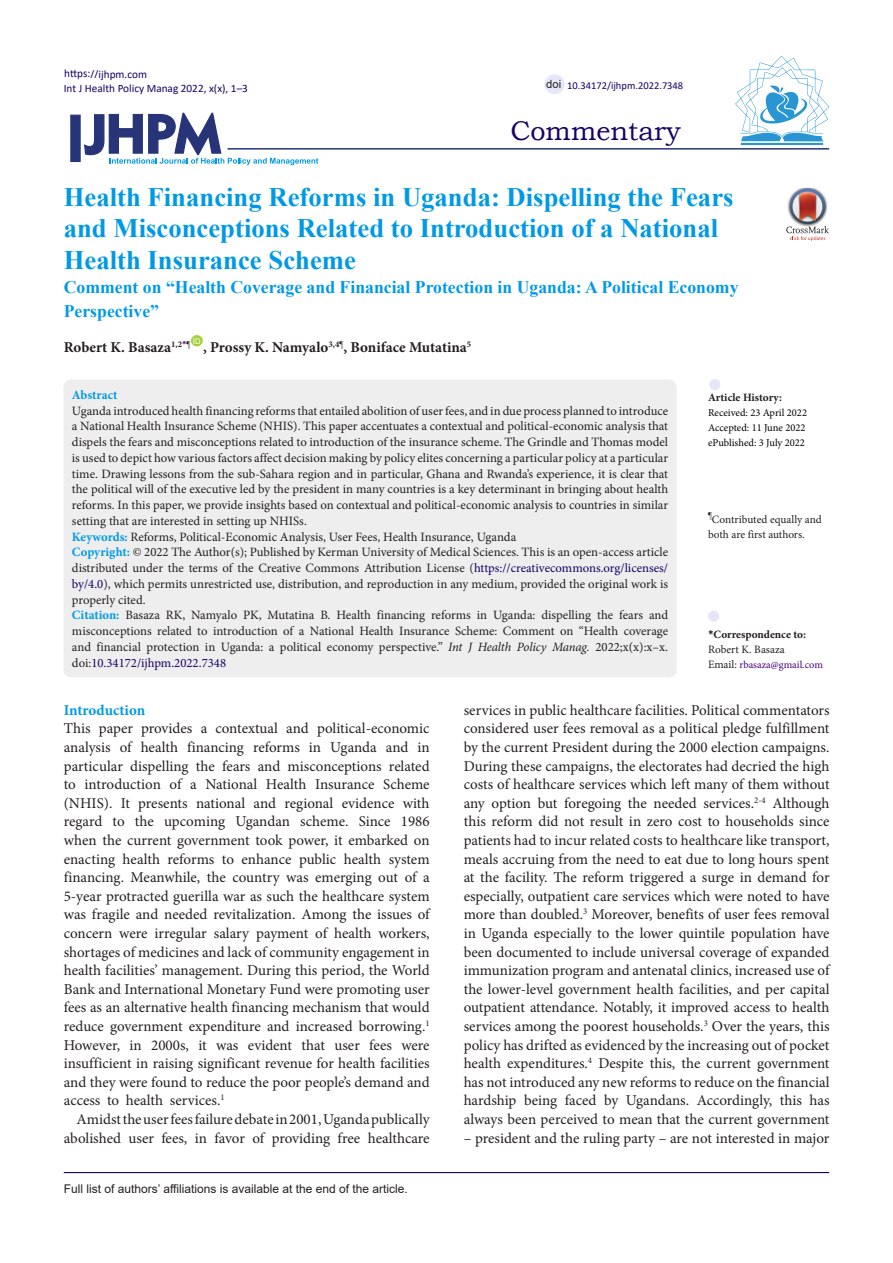
<style>
.page{position:relative;width:893px;height:1263px;background:#fff}
.page>*{position:absolute;margin:0;border:0;box-sizing:border-box;transform-origin:0 0}
.t1{font:27px "Bookman Old Style";color:#190066}
.Default{font:700 26.7px/31.5px "Times New Roman";color:#0099e5}
.Default-2{font:700 17.7px/24px "Times New Roman";color:#0099e5}
.t2{font:15px/18.6px "Minion Pro";color:#231f20;text-align:justify}
.Default-3{font:700 15px "Minion Pro";color:#231f20}
.t3{font:700 15px "Minion Pro";letter-spacing:-.005em;color:#0099e5}
.t4{font:12.75px/15.8px "Minion Pro";color:#231f20;text-align:justify}
.Default-4{font:700 12.75px "Minion Pro";color:#0099e5}
.t5{font:12px "Arial";color:#231f20}
.t6{font:11.25px/15px "Minion Pro";letter-spacing:-.005em;color:#231f20}
.t7{font:11.25px "Calibri";color:#190066}
.t8{font:700 11.25px "Minion Pro";color:#231f20}
.t9{font:11.25px "Arial";color:#231f20}
.t10{font:10.5px "Minion Pro";color:#000}
.t11{font:10.5px "Calibri";color:#190066}
.t12{font:10.5px "Minion Pro";color:#4b0082}
.t13{font:7.8px "Arial";color:#fff}
.s1{font-weight:700;color:#0099e5}
.s2{color:#190066}
.s3{font-style:italic}
.s4{font-family:"Calibri"}
.s5{font-size:11.25px;color:#231f20}
</style>
<div class="page">
<svg style="left:84px;top:112px;width:234px;height:53px"></svg>
<div style="left:70px;top:115px;width:11px;height:47px;background:#273578;border:1px solid #273578"></div>
<div style="left:191px;top:335px;width:12px;height:11px;background:#a6ce39;border-radius:50%"></div>
<hr style="left:227px;top:148px;width:602px;height:2px;background:#273578">
<div style="left:63px;top:379px;width:614px;height:298px;background:#eee;border-radius:8px"></div>
<div style="left:708px;top:611px;width:11px;height:11px;background:#e6e6fa;border-radius:50%"></div>
<div style="left:709px;top:379px;width:11px;height:11px;background:#e6e6fa;border-radius:50%"></div>
<hr style="left:64px;top:1172px;width:765px;height:1px;background:#190066">
<hr style="left:741px;top:143px;width:82px;height:2px;background:#2995d2">
<svg style="left:735px;top:56px;width:94px;height:85px"></svg>
<div style="left:544px;top:74px;width:21px;height:20px;background:#e6e6fa;border-radius:50%"></div>
<img style="left:798px;top:188px;width:18px;height:1px">
<svg style="left:786px;top:189px;width:43px;height:52px"></svg>
<p class="t7" style="left:64px;top:66px;width:84px">https://ijhpm.com</p>
<p class="t7" style="left:64px;top:81px;width:186px">Int J Health Policy Manag 2022, x(x), 1–3</p>
<p class="t9" style="left:546px;top:76px;width:17px">doi</p>
<p class="t11" style="left:567px;top:78px;width:118px">10.34172/ijhpm.2022.7348</p>
<p class="t1" style="left:510px;top:113px;width:172px">Commentary</p>
<p class="Default" style="left:64px;top:180px;width:671px">Health Financing Reforms in Uganda: Dispelling the Fears and Misconceptions Related to Introduction of a National<br>Health Insurance Scheme</p>
<p class="Default-2" style="left:64px;top:274px;width:676px">Comment on “Health Coverage and Financial Protection in Uganda: A Political Economy<br>Perspective”</p>
<p class="Default-3" style="left:64px;top:336px;width:128px">Robert K. Basaza<sup>1,2</sup><sup>*</sup><sup>¶</sup></p>
<p class="t13" style="left:193px;top:336px;width:9px">ID</p>
<p class="Default-3" style="left:203px;top:336px;width:270px">, Prossy K. Namyalo<sup>3,4</sup><sup>¶</sup>, Boniface Mutatina<sup>5</sup></p>
<p class="Default-4" style="left:72px;top:386px;width:47px">Abstract</p>
<p class="t4" style="left:72px;top:403px;width:598px">Uganda introduced health financing reforms that entailed abolition of user fees, and in due process planned to introduce a National Health Insurance Scheme (NHIS). This paper accentuates a contextual and political-economic analysis that dispels the fears and misconceptions related to introduction of the insurance scheme. The Grindle and Thomas model is used to depict how various factors affect decision making by policy elites concerning a particular policy at a particular time. Drawing lessons from the sub-Sahara region and in particular, Ghana and Rwanda’s experience, it is clear that the political will of the executive led by the president in many countries is a key determinant in bringing about health reforms. In this paper, we provide insights based on contextual and political-economic analysis to countries in similar setting that are interested in setting up NHISs.</p>
<p class="t4" style="left:72px;top:529px;width:446px"><span class="s1">Keywords:</span> Reforms, Political-Economic Analysis, User Fees, Health Insurance, Uganda</p>
<p class="t4" style="left:72px;top:544px;width:598px"><span class="s1">Copyright:</span> © 2022 The Author(s); Published by Kerman University of Medical Sciences. This is an open-access article distributed under the terms of the Creative Commons Attribution License (<span class="s2">https://creativecommons.org/licenses/ by/4.0</span>), which permits unrestricted use, distribution, and reproduction in any medium, provided the original work is properly cited.</p>
<p class="t4" style="left:72px;top:607px;width:598px"><span class="s1">Citation:</span> Basaza RK, Namyalo PK, Mutatina B. Health financing reforms in Uganda: dispelling the fears and misconceptions related to introduction of a National Health Insurance Scheme: Comment on “Health coverage and financial protection in Uganda: a political economy perspective.” <span class="s3">Int J Health Policy Manag.</span> 2022;x(x):x–x. doi:<span class="s2">10.34172/ijhpm.2022.7348</span></p>
<p class="t8" style="left:708px;top:389px;width:76px">Article History:</p>
<p class="t10" style="left:708px;top:405px;width:101px">Received: 23 April 2022</p>
<p class="t10" style="left:708px;top:420px;width:99px">Accepted: 11 June 2022</p>
<p class="t10" style="left:708px;top:435px;width:98px">ePublished: 3 July 2022</p>
<p class="t6" style="left:708px;top:512px;width:115px"><sup>¶</sup>Contributed equally and both are first authors.</p>
<p class="t8" style="left:708px;top:627px;width:99px"><span class="s4">*</span>Correspondence to:</p>
<p class="t6" style="left:708px;top:642px;width:78px">Robert K. Basaza</p>
<p class="t12" style="left:708px;top:658px;width:116px"><span class="s5">Email:</span> rbasaza@gmail.com</p>
<p class="t3" style="left:64px;top:699px;width:83px">Introduction</p>
<p class="t2" style="left:64px;top:719px;width:367px">This paper provides a contextual and political-economic analysis of health financing reforms in Uganda and in particular dispelling the fears and misconceptions related to introduction of a National Health Insurance Scheme (NHIS). It presents national and regional evidence with regard to the upcoming Ugandan scheme. Since 1986 when the current government took power, it embarked on enacting health reforms to enhance public health system financing. Meanwhile, the country was emerging out of a 5-year protracted guerilla war as such the healthcare system was fragile and needed revitalization. Among the issues of concern were irregular salary payment of health workers, shortages of medicines and lack of community engagement in health facilities’ management. During this period, the World Bank and International Monetary Fund were promoting user fees as an alternative health financing mechanism that would reduce government expenditure and increased borrowing.<sup>1<br></sup>However, in 2000s, it was evident that user fees were insufficient in raising significant revenue for health facilities and they were found to reduce the poor people’s demand and access to health services.<sup>1</sup></p>
<p class="t2" style="left:64px;top:1110px;width:367px;text-align:right">Amidst the user fees failure debate in 2001, Uganda publically abolished user fees, in favor of providing free healthcare</p>
<p class="t5" style="left:64px;top:1180px;width:346px">Full list of authors’ affiliations is available at the end of the article.</p>
<p class="t2" style="left:464px;top:701px;width:367px">services in public healthcare facilities. Political commentators considered user fees removal as a political pledge fulfillment by the current President during the 2000 election campaigns.<br>During these campaigns, the electorates had decried the high costs of healthcare services which left many of them without any option but foregoing the needed services.<sup>2-4</sup> Although this reform did not result in zero cost to households since patients had to incur related costs to healthcare like transport, meals accruing from the need to eat due to long hours spent at the facility. The reform triggered a surge in demand for especially, outpatient care services which were noted to have more than doubled.<sup>3</sup> Moreover, benefits of user fees removal in Uganda especially to the lower quintile population have been documented to include universal coverage of expanded immunization program and antenatal clinics, increased use of the lower-level government health facilities, and per capital outpatient attendance. Notably, it improved access to health services among the poorest households.<sup>3</sup> Over the years, this policy has drifted as evidenced by the increasing out of pocket health expenditures.<sup>4</sup> Despite this, the current government has not introduced any new reforms to reduce on the financial hardship being faced by Ugandans. Accordingly, this has always been perceived to mean that the current government</p>
<p class="t2" style="left:464px;top:1128px;width:367px">– president and the ruling party – are not interested in major</p>
</div>
